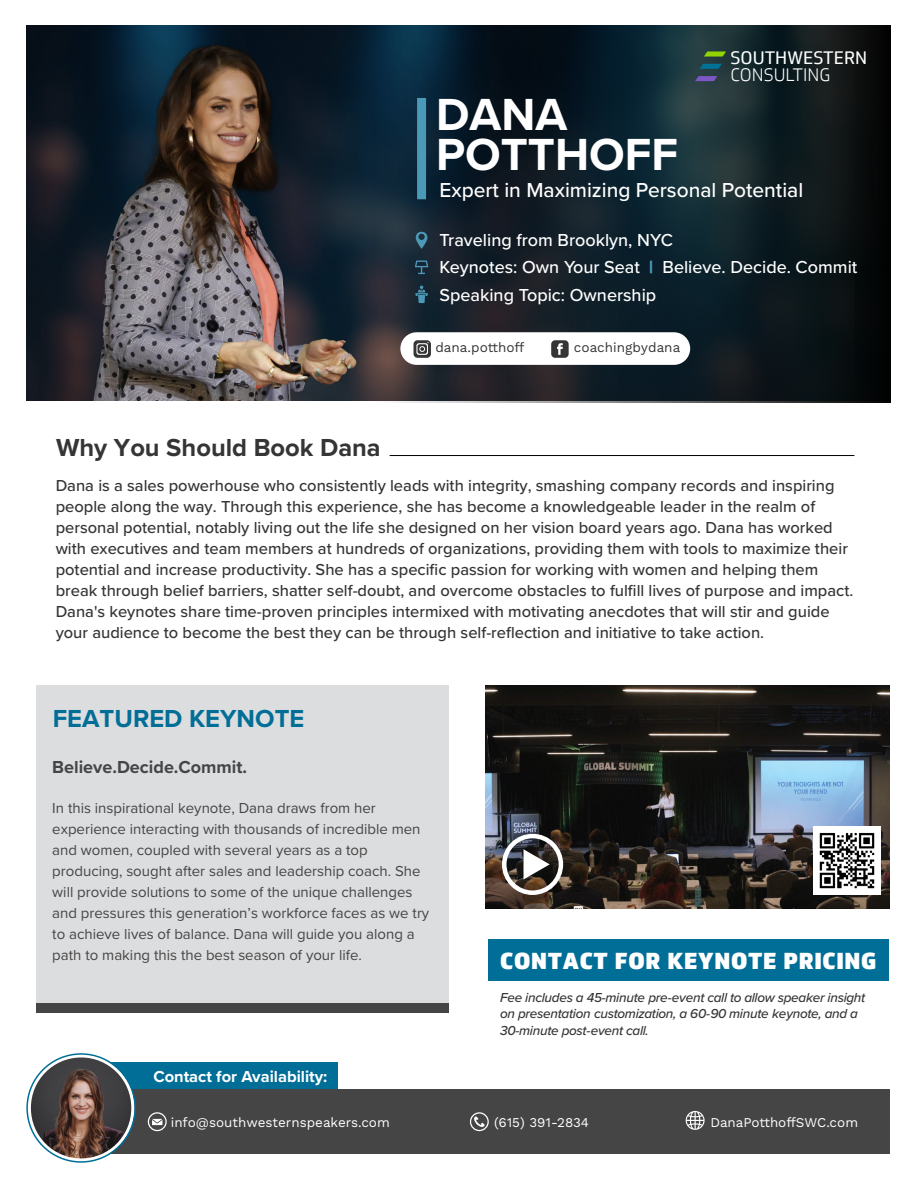
<style>
.page{position:relative;width:918px;height:1188px;background:#fff}
.page>*{position:absolute;margin:0;border:0;box-sizing:border-box;transform-origin:0 0}
.t1{font:700 46.65px/40.5px "Proxima Nova";color:#fff}
.t2{font:700 25.5px "Proxima Nova";color:#353535}
.t3{font:700 25.5px "Proxima Nova";color:#016e97}
.t4{font:900 22.5px "Soleto";letter-spacing:.03em;color:#fff}
.t5{font:500 21px "Proxima Nova";color:#fff}
.t6{font:500 18px/27.2px "Proxima Nova";color:#fff}
.t7{font:700 18px "Proxima Nova";color:#464546}
.t8{font:17.55px "Soleto";color:#fff}
.t9{font:300 17.55px "Soleto";color:#fff}
.t10{font:500 16.5px/21px "Proxima Nova";color:#353535}
.t11{font:700 16.5px "Proxima Nova";color:#fff}
.t12{font:15px/21px "Proxima Nova";color:#464546}
.t13{font:italic 500 13.5px/16.2px "Proxima Nova";letter-spacing:-.025em;color:#353535}
.t14{font:13.5px "Work Sans";color:#353535}
.t15{font:13.35px "Work Sans";color:#fff}
.s1{font-weight:900;color:#4b99b6}
</style>
<div class="page">
<img style="left:27px;top:26px;width:343px;height:375px">
<svg style="left:370px;top:26px;width:520px;height:376px;background:#111f27"></svg>
<div style="left:63px;top:1062px;width:275px;height:65px;background:#016e97"></div>
<div style="left:400px;top:332px;width:290px;height:33px;background:#fff;border-radius:16px"></div>
<div style="left:63px;top:1089px;width:827px;height:65px;background:#464546"></div>
<svg style="left:704px;top:51px;width:22px;height:6px"></svg>
<svg style="left:700px;top:64px;width:22px;height:5px"></svg>
<svg style="left:695px;top:76px;width:22px;height:5px"></svg>
<svg style="left:416px;top:232px;width:11px;height:17px"></svg>
<svg style="left:415px;top:261px;width:13px;height:13px"></svg>
<div style="left:417px;top:98px;width:9px;height:101px;background:#4a99b6"></div>
<svg style="left:415px;top:286px;width:13px;height:17px"></svg>
<div style="left:28px;top:1054px;width:107px;height:107px;border:6px solid #fff;border-radius:50%"></div>
<img style="left:31px;top:1057px;width:100px;height:101px;border-radius:50px">
<div style="left:26px;top:1053px;width:110px;height:110px;border:2px solid #016e97;border-radius:50%"></div>
<svg style="left:470px;top:1112px;width:19px;height:19px"></svg>
<svg style="left:148px;top:1112px;width:19px;height:19px"></svg>
<svg style="left:414px;top:340px;width:17px;height:18px"></svg>
<svg style="left:551px;top:340px;width:18px;height:18px"></svg>
<svg style="left:685px;top:1111px;width:20px;height:19px"></svg>
<img style="left:486px;top:686px;width:403px;height:222px">
<div style="left:502px;top:834px;width:61px;height:61px;border:5px solid #fff;border-radius:50%"></div>
<svg style="left:524px;top:849px;width:26px;height:30px"></svg>
<img style="left:813px;top:827px;width:68px;height:67px">
<hr style="left:390px;top:455px;width:464px;height:1px;background:#000">
<div style="left:488px;top:939px;width:401px;height:41px;background:#016e97"></div>
<div style="left:36px;top:686px;width:413px;height:327px;background:#dcddde"></div>
<div style="left:36px;top:1003px;width:413px;height:10px;background:#464546"></div>
<h1 class="t1" style="left:436px;top:96px;width:244px">DANA<br>POTTHOFF</h1>
<p class="t8" style="left:731px;top:48px;width:138px">SOUTHWESTERN</p>
<p class="t9" style="left:731px;top:65px;width:101px">CONSULTING</p>
<p class="t5" style="left:439px;top:181px;width:365px">Expert in Maximizing Personal Potential</p>
<p class="t6" style="left:439px;top:228px;width:419px">Traveling from Brooklyn, NYC<br>Keynotes: Own Your Seat <span class="s1">|</span> Believe. Decide. Commit<br>Speaking Topic: Ownership</p>
<h2 class="t2" style="left:56px;top:436px;width:326px">Why You Should Book Dana</h2>
<p class="t14" style="left:435px;top:342px;width:90px">dana.potthoff</p>
<p class="t14" style="left:574px;top:342px;width:108px">coachingbydana</p>
<p class="t10" style="left:56px;top:476px;width:799px">Dana is a sales powerhouse who consistently leads with integrity, smashing company records and inspiring people along the way. Through this experience, she has become a knowledgeable leader in the realm of personal potential, notably living out the life she designed on her vision board years ago. Dana has worked with executives and team members at hundreds of organizations, providing them with tools to maximize their potential and increase productivity. She has a specific passion for working with women and helping them break through belief barriers, shatter self-doubt, and overcome obstacles to fulfill lives of purpose and impact.<br>Dana's keynotes share time-proven principles intermixed with motivating anecdotes that will stir and guide your audience to become the best they can be through self-reflection and initiative to take action.</p>
<h2 class="t3" style="left:53px;top:708px;width:253px">FEATURED KEYNOTE</h2>
<p class="t7" style="left:52px;top:759px;width:196px">Believe.Decide.Commit.</p>
<p class="t12" style="left:52px;top:798px;width:378px">In this inspirational keynote, Dana draws from her experience interacting with thousands of incredible men and women, coupled with several years as a top producing, sought after sales and leadership coach. She will provide solutions to some of the unique challenges and pressures this generation’s workforce faces as we try to achieve lives of balance. Dana will guide you along a path to making this the best season of your life.</p>
<h3 class="t4" style="left:500px;top:946px;width:378px">CONTACT FOR KEYNOTE PRICING</h3>
<p class="t13" style="left:500px;top:990px;width:367px">Fee includes a 45-minute pre-event call to allow speaker insight on presentation customization, a 60-90 minute keynote, and a<br>30-minute post-event call.</p>
<p class="t11" style="left:153px;top:1070px;width:176px">Contact for Availability:</p>
<p class="t15" style="left:171px;top:1117px;width:221px">info@southwesternspeakers.com</p>
<p class="t15" style="left:494px;top:1117px;width:96px">(615) 391-2834</p>
<p class="t15" style="left:710px;top:1117px;width:149px">DanaPotthoffSWC.com</p>
</div>
